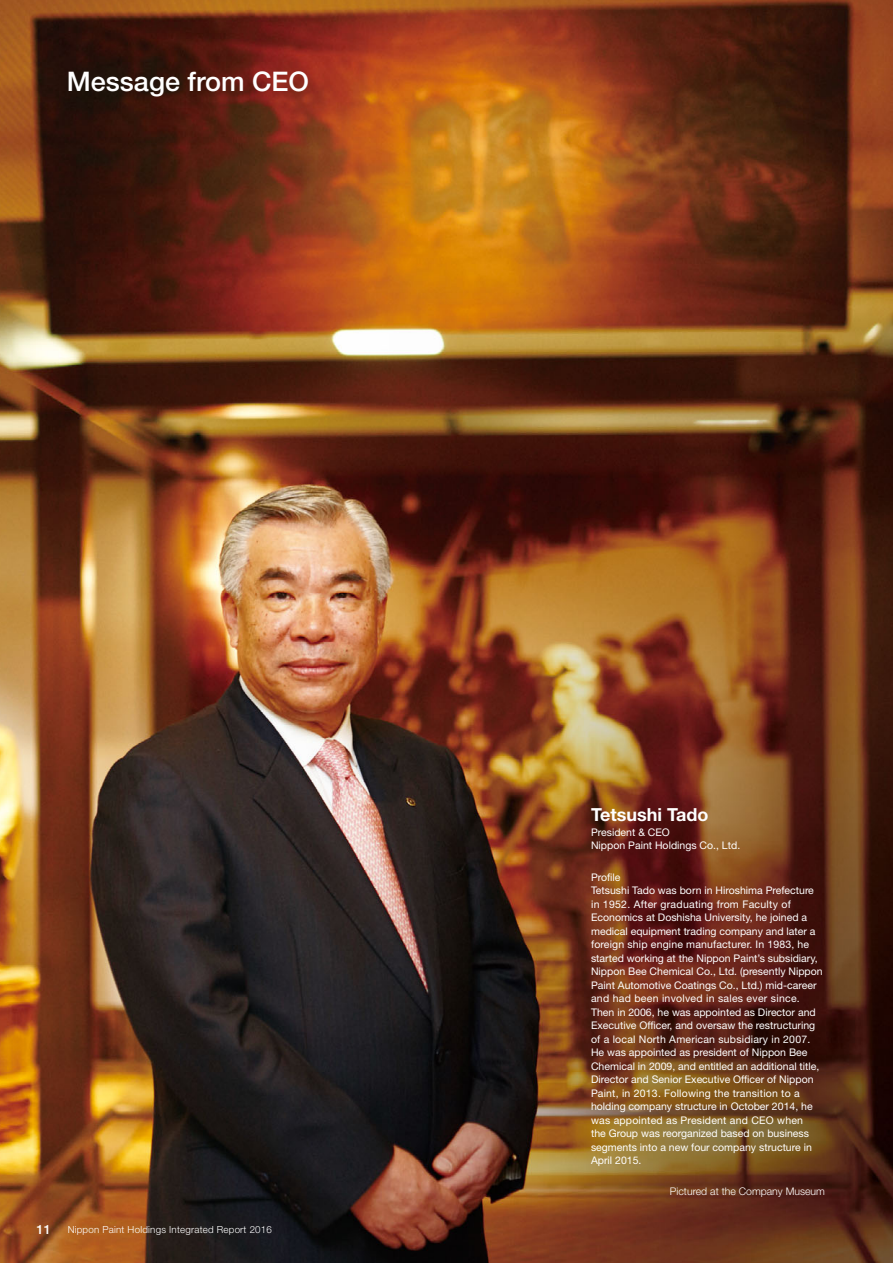
<style>
.page{position:relative;width:893px;height:1263px;background:#fff}
.page>*{position:absolute;margin:0;border:0;box-sizing:border-box;transform-origin:0 0}
.t1{font:500 27px "Helvetica Neue LT Std";color:#fff}
.t2{font:700 18px "Helvetica Neue LT Std";color:#fff}
.t3{font:500 12.75px "Helvetica Neue LT Std";color:#fff}
.t4{font:10.5px/13.5px "Helvetica Neue LT Std";color:#fff}
.t5{font:300 10.5px "Helvetica Neue LT Std";color:#fff}
.t6{font:300 9.75px "Helvetica Neue LT Std";letter-spacing:.025em;color:#fff}
</style>
<div class="page">
<img style="left:0;top:0;width:893px;height:1263px">
<h1 class="t1" style="left:67px;top:72px;width:244px">Message from CEO</h1>
<p class="t3" style="left:37px;top:1225px;width:16px">11</p>
<p class="t6" style="left:68px;top:1224px;width:206px">Nippon Paint Holdings Integrated Report 2016</p>
<h2 class="t2" style="left:591px;top:808px;width:119px">Tetsushi Tado</h2>
<p class="t4" style="left:591px;top:827px;width:151px">President &amp; CEO<br>Nippon Paint Holdings Co., Ltd.</p>
<p class="t4" style="left:591px;top:872px;width:233px">Profile<br>Tetsushi Tado was born in Hiroshima Prefecture in 1952. After graduating from Faculty of Economics at Doshisha University, he joined a medical equipment trading company and later a foreign ship engine manufacturer. In 1983, he started working at the Nippon Paint’s subsidiary, Nippon Bee Chemical Co., Ltd. (presently Nippon Paint Automotive Coatings Co., Ltd.) mid-career and had been involved in sales ever since.<br>Then in 2006, he was appointed as Director and Executive Officer, and oversaw the restructuring of a local North American subsidiary in 2007.<br>He was appointed as president of Nippon Bee Chemical in 2009, and entitled an additional title, Director and Senior Executive Officer of Nippon Paint, in 2013. Following the transition to a holding company structure in October 2014, he was appointed as President and CEO when<br>the Group was reorganized based on business segments into a new four company structure in April 2015.</p>
<p class="t5" style="left:670px;top:1185px;width:157px">Pictured at the Company Museum</p>
</div>
